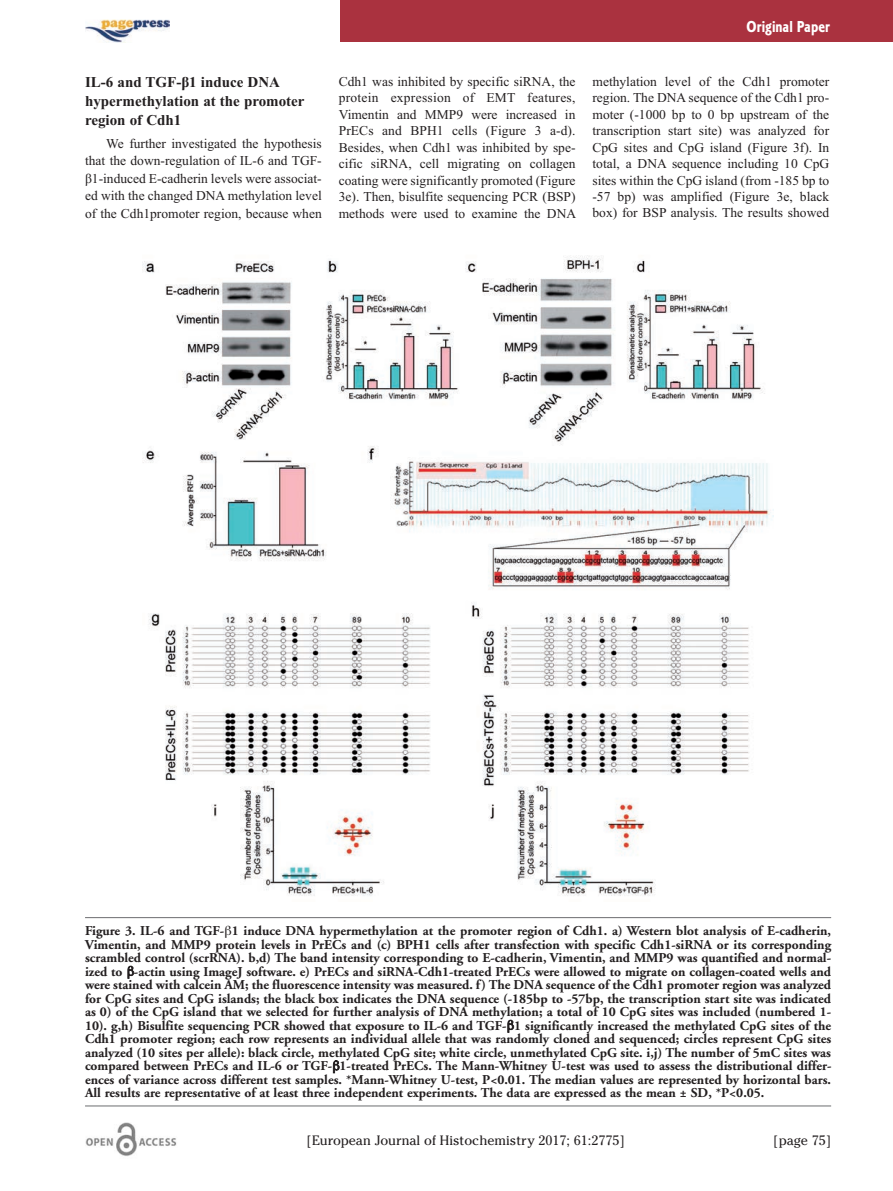
<style>
.page{position:relative;width:893px;height:1191px;background:#fff}
.page>*{position:absolute;margin:0;border:0;box-sizing:border-box;transform-origin:0 0}
.t1{font:16.5px "Corinthian Bold Condensed Plain";color:#fff}
.t2{font:700 15px/19.2px "Times New Roman";color:#231f20}
.t3{font:700 13.5px/13.5px "Adobe Garamond";color:#231f20;text-align:justify}
.t4{font:13.5px/16.5px "Times New Roman";color:#231f20;text-align:justify}
.t5{font:13.5px "Cheltenham";color:#231f20}
</style>
<div class="page">
<div style="left:340px;top:0;width:553px;height:42px;background:#aa323f"></div>
<img style="left:85px;top:19px;width:84px;height:24px">
<hr style="left:85px;top:917px;width:746px;height:1px;background:#6c6d70">
<hr style="left:85px;top:1105px;width:746px;height:1px;background:#6c6d70">
<img style="left:143px;top:255px;width:630px;height:641px">
<img style="left:86px;top:1123px;width:91px;height:33px">
<p class="t2" style="left:85px;top:72px;width:221px">IL-6 and TGF-β1 induce DNA hypermethylation at the promoter region of Cdh1</p>
<p class="t4" style="left:85px;top:134px;width:238px;line-height:17.4px;text-indent:21px">We further investigated the hypothesis that the down-regulation of IL-6 and TGF&shy;β1-induced E-cadherin levels were associat&shy;ed with the changed DNA methylation level of the Cdh1promoter region, because when</p>
<p class="t1" style="left:747px;top:21px;width:85px">Original Paper</p>
<p class="t4" style="left:339px;top:73px;width:239px">Cdh1 was inhibited by specific siRNA, the protein expression of EMT features, Vimentin and MMP9 were increased in PrECs and BPH1 cells (Figure 3 a-d).<br>Besides, when Cdh1 was inhibited by spe&shy;cific siRNA, cell migrating on collagen coating were significantly promoted (Figure 3e). Then, bisulfite sequencing PCR (BSP) methods were used to examine the DNA</p>
<p class="t4" style="left:592px;top:73px;width:238px">methylation level of the Cdh1 promoter region. The DNA sequence of the Cdh1 pro&shy;moter (-1000 bp to 0 bp upstream of the transcription start site) was analyzed for CpG sites and CpG island (Figure 3f). In total, a DNA sequence including 10 CpG sites within the CpG island (from -185 bp to -57 bp) was amplified (Figure 3e, black box) for BSP analysis. The results showed</p>
<p class="t3" style="left:85px;top:925px;width:748px">Figure 3. IL-6 and TGF- 1 induce DNA hypermethylation at the promoter region of Cdh1. a) Western blot analysis of E-cadherin, Vimentin, and MMP9 protein levels in PrECs and (c) BPH1 cells after transfection with specific Cdh1-siRNA or its corresponding scrambled control (scrRNA). b,d) The band intensity corresponding to E-cadherin, Vimentin, and MMP9 was quantified and normal&shy;ized to -actin using ImageJ software. e) PrECs and siRNA-Cdh1-treated PrECs were allowed to migrate on collagen-coated wells and were stained with calcein AM; the fluorescence intensity was measured. f) The DNA sequence of the Cdh1 promoter region was analyzed for CpG sites and CpG islands; the black box indicates the DNA sequence (-185bp to -57bp, the transcription start site was indicated as 0) of the CpG island that we selected for further analysis of DNA methylation; a total of 10 CpG sites was included (numbered 1- 10). g,h) Bisulfite sequencing PCR showed that exposure to IL-6 and TGF- 1 significantly increased the methylated CpG sites of the Cdh1 promoter region; each row represents an individual allele that was randomly cloned and sequenced; circles represent CpG sites analyzed (10 sites per allele): black circle, methylated CpG site; white circle, unmethylated CpG site. i,j) The number of 5mC sites was compared between PrECs and IL-6 or TGF- 1-treated PrECs. The Mann-Whitney U-test was used to assess the distributional differ&shy;ences of variance across different test samples. *Mann-Whitney U-test, P&lt;0.01. The median values are represented by horizontal bars.<br>All results are representative of at least three independent experiments. The data are expressed as the mean ± SD, *P&lt;0.05.</p>
<p class="t5" style="left:307px;top:1132px;width:320px">[European Journal of Histochemistry 2017; 61:2775]</p>
<p class="t5" style="left:773px;top:1132px;width:59px">[page 75]</p>
</div>
